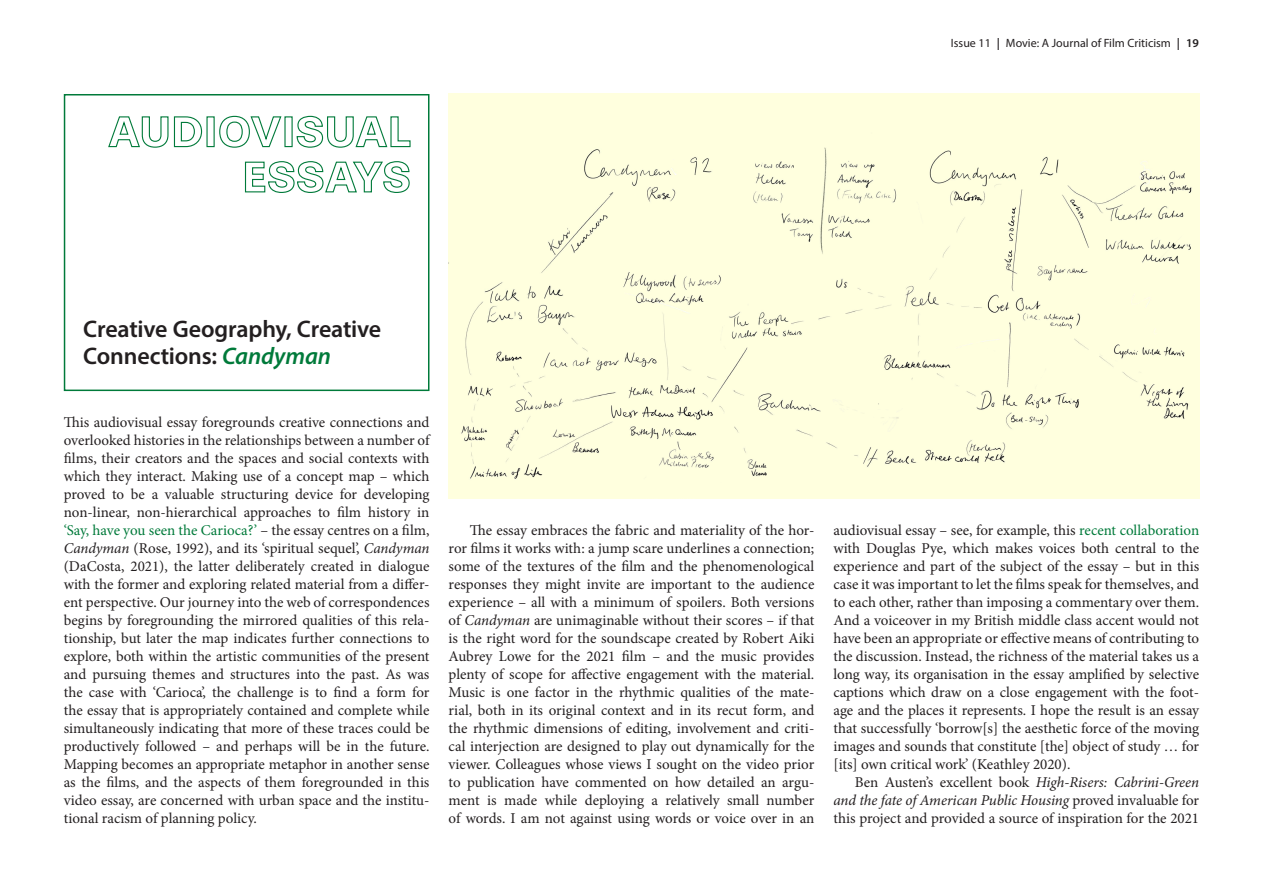
<style>
.page{position:relative;width:1263px;height:893px;background:#fff}
.page>*{position:absolute;margin:0;border:0;box-sizing:border-box;transform-origin:0 0}
.H1{font:600 24px/27px "Myriad Pro";letter-spacing:-.01em;color:#231f20}
.text_other_paragraph{font:15px/18px "Minion Pro";letter-spacing:-.005em;color:#231f20;text-align:justify}
.text_first_paragraph{font:15px/18px "Minion Pro";color:#231f20;text-align:justify}
.t1{font:12px "Myriad Pro";color:#231f20}
.s1{font-weight:600}
.s2{font-style:italic;color:#007a3a}
.s3{color:#007a3a}
.s4{font-style:italic}
</style>
<div class="page">
<div style="left:64px;top:94px;width:365px;height:297px;border:2px solid #007a3a"></div>
<svg style="left:244px;top:161px;width:166px;height:32px"></svg>
<svg style="left:108px;top:115px;width:303px;height:33px"></svg>
<div style="left:449px;top:93px;width:750px;height:405px;background:#ffffde"></div>
<p class="t1" style="left:951px;top:36px;width:249px">Issue 11 <span class="s1">|</span> Movie: A Journal of Film Criticism <span class="s1">| 19</span></p>
<p class="H1" style="left:83px;top:314px;width:300px">Creative Geography, Creative<br>Connections: <span class="s2">Candyman</span></p>
<p class="text_first_paragraph" style="left:64px;top:413px;width:367px">This audiovisual essay foregrounds creative connections and overlooked histories in the relationships between a number of films, their creators and the spaces and social contexts with which they interact. Making use of a concept map – which proved to be a valuable structuring device for developing non-linear, non-hierarchical approaches to film history in <span class="s3">‘Say, have you seen the Carioca?’</span> – the essay centres on a film, <span class="s4">Candyman</span> (Rose, 1992), and its ‘spiritual sequel’, <span class="s4">Candyman </span>(DaCosta, 2021), the latter deliberately created in dialogue with the former and exploring related material from a differ&shy;ent perspective. Our journey into the web of correspondences begins by foregrounding the mirrored qualities of this rela&shy;tionship, but later the map indicates further connections to explore, both within the artistic communities of the present and pursuing themes and structures into the past. As was the case with ‘Carioca’, the challenge is to find a form for the essay that is appropriately contained and complete while simultaneously indicating that more of these traces could be productively followed – and perhaps will be in the future.<br>Mapping becomes an appropriate metaphor in another sense as the films, and the aspects of them foregrounded in this video essay, are concerned with urban space and the institu&shy;tional racism of planning policy.</p>
<p class="text_other_paragraph" style="left:449px;top:521px;width:367px;text-indent:21px">The essay embraces the fabric and materiality of the hor&shy;ror films it works with: a jump scare underlines a connection; some of the textures of the film and the phenomenological responses they might invite are important to the audience experience – all with a minimum of spoilers. Both versions of <span class="s4">Candyman</span> are unimaginable without their scores – if that is the right word for the soundscape created by Robert Aiki Aubrey Lowe for the 2021 film – and the music provides plenty of scope for affective engagement with the material.<br>Music is one factor in the rhythmic qualities of the mate&shy;rial, both in its original context and in its recut form, and the rhythmic dimensions of editing, involvement and criti&shy;cal interjection are designed to play out dynamically for the viewer. Colleagues whose views I sought on the video prior to publication have commented on how detailed an argu&shy;ment is made while deploying a relatively small number of words. I am not against using words or voice over in an</p>
<p class="text_other_paragraph" style="left:833px;top:521px;width:367px">audiovisual essay – see, for example, this <span class="s3">recent collaboration </span>with Douglas Pye, which makes voices both central to the experience and part of the subject of the essay – but in this case it was important to let the films speak for themselves, and to each other, rather than imposing a commentary over them.<br>And a voiceover in my British middle class accent would not have been an appropriate or effective means of contributing to the discussion. Instead, the richness of the material takes us a long way, its organisation in the essay amplified by selective captions which draw on a close engagement with the foot&shy;age and the places it represents. I hope the result is an essay that successfully ‘borrow[s] the aesthetic force of the moving images and sounds that constitute [the] object of study … for [its] own critical work’ (Keathley 2020).</p>
<p class="text_other_paragraph" style="left:833px;top:773px;width:367px;text-indent:21px">Ben Austen’s excellent book <span class="s4">High-Risers: Cabrini-Green and the fate of American Public Housing</span> proved invaluable for this project and provided a source of inspiration for the 2021</p>
</div>
